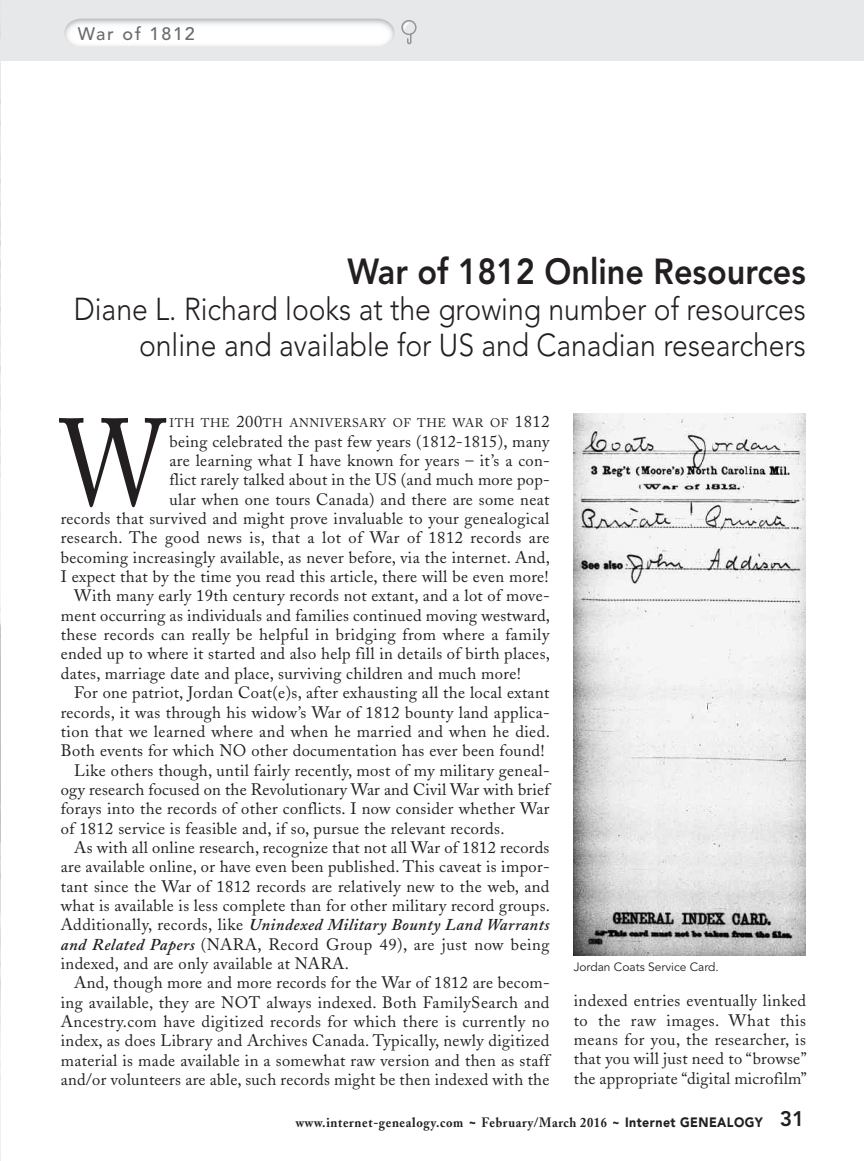
<style>
.page{position:relative;width:864px;height:1161px;background:#fff}
.page>*{position:absolute;margin:0;border:0;box-sizing:border-box;transform-origin:0 0}
.t1{font:122.25px "Adobe Caslon";color:#231f20;scale:.81 1}
.t2{font:800 36px "Avenir";color:#231f20;scale:.9 1}
.t3{font:300 31.5px/36px "Avenir";color:#231f20;text-align:right;scale:.9 1}
.t4{font:500 18px "Avenir";letter-spacing:.1em;color:#6b6b6e}
.t5{font:16.5px/19.4px "Adobe Caslon";letter-spacing:.02em;color:#231f20;text-align:justify}
.t6{font:italic 600 16.5px "Adobe Caslon";letter-spacing:.025em;color:#231f20}
.t7{font:700 13.5px "Adobe Caslon";letter-spacing:.05em;color:#231f20;scale:.92 1}
.t8{font:12.3px "Adobe Caslon";letter-spacing:.04em;color:#231f20}
.t9{font:12px "Avenir";color:#231f20}
.s1{font-size:16.5px}
.s2{font-weight:400;font-style:normal}
.s3{font-weight:600;font-style:italic}
.s4{font-family:"Avenir";font-weight:900}
.s5{font-family:"Avenir";font-weight:800;font-size:21px}
</style>
<div class="page">
<svg style="left:1px;top:0;width:863px;height:61px;background:#e9eaeb"></svg>
<div style="left:401px;top:20px;width:16px;height:15px;border:2px solid #939598;border-radius:50%"></div>
<svg style="left:403px;top:22px;width:9px;height:22px"></svg>
<img style="left:574px;top:414px;width:232px;height:541px">
<img style="left:0;top:0;width:1px;height:1161px">
<p class="t4" style="left:78px;top:26px;width:119px">War of 1812</p>
<h2 class="t2" style="left:347px;top:257px;width:511px">War of 1812 Online Resources</h2>
<h3 class="t3" style="left:74px;top:294px;width:815px">Diane L. Richard looks at the growing number of resources online and available for US and Canadian researchers</h3>
<h1 class="t1" style="left:61px;top:418px;width:130px">W</h1>
<p class="t8" style="left:170px;top:419px;width:381px">ITH THE <span class="s1">200</span>TH ANNIVERSARY OF THE WAR OF <span class="s1">1812</span></p>
<p class="t5" style="left:170px;top:434px;width:381px">being celebrated the past few years (1812-1815), many</p>
<p class="t5" style="left:170px;top:453px;width:382px">are learning what I have known for years – it’s a con-</p>
<p class="t5" style="left:170px;top:472px;width:382px">flict rarely talked about in the US (and much more pop-</p>
<p class="t5" style="left:170px;top:492px;width:381px">ular when one tours Canada) and there are some neat</p>
<p class="t5" style="left:61px;top:511px;width:490px">records that survived and might prove invaluable to your genealogical</p>
<p class="t5" style="left:61px;top:530px;width:490px">research. The good news is, that a lot of War of 1812 records are</p>
<p class="t5" style="left:61px;top:550px;width:491px">becoming increasingly available, as never before, via the internet. And,</p>
<p class="t5" style="left:61px;top:569px;width:490px">I expect that by the time you read this article, there will be even more!</p>
<p class="t5" style="left:74px;top:588px;width:477px">With many early 19th century records not extant, and a lot of move-</p>
<p class="t5" style="left:61px;top:608px;width:491px">ment occurring as individuals and families continued moving westward,</p>
<p class="t5" style="left:61px;top:627px;width:490px">these records can really be helpful in bridging from where a family</p>
<p class="t5" style="left:61px;top:646px;width:491px">ended up to where it started and also help fill in details of birth places,</p>
<p class="t5" style="left:61px;top:666px;width:462px">dates, marriage date and place, surviving children and much more!</p>
<p class="t5" style="left:74px;top:685px;width:477px">For one patriot, Jordan Coat(e)s, after exhausting all the local extant</p>
<p class="t5" style="left:61px;top:704px;width:491px">records, it was through his widow’s War of 1812 bounty land applica-</p>
<p class="t5" style="left:61px;top:724px;width:491px">tion that we learned where and when he married and when he died.</p>
<p class="t5" style="left:61px;top:743px;width:485px">Both events for which NO other documentation has ever been found!</p>
<p class="t5" style="left:74px;top:762px;width:477px">Like others though, until fairly recently, most of my military geneal-</p>
<p class="t5" style="left:61px;top:782px;width:490px">ogy research focused on the Revolutionary War and Civil War with brief</p>
<p class="t5" style="left:61px;top:801px;width:490px">forays into the records of other conflicts. I now consider whether War</p>
<p class="t5" style="left:61px;top:820px;width:445px">of 1812 service is feasible and, if so, pursue the relevant records.</p>
<p class="t5" style="left:74px;top:840px;width:477px">As with all online research, recognize that not all War of 1812 records</p>
<p class="t5" style="left:61px;top:859px;width:491px">are available online, or have even been published. This caveat is impor-</p>
<p class="t5" style="left:61px;top:878px;width:490px">tant since the War of 1812 records are relatively new to the web, and</p>
<p class="t5" style="left:61px;top:898px;width:491px">what is available is less complete than for other military record groups.</p>
<p class="t6" style="left:61px;top:919px;width:490px"><span class="s2">Additionally, records, like</span> Unindexed Military Bounty Land Warrants</p>
<p class="t5" style="left:61px;top:936px;width:490px"><span class="s3">and Related Papers</span> (NARA, Record Group 49), are just now being</p>
<p class="t5" style="left:61px;top:956px;width:290px">indexed, and are only available at NARA.</p>
<p class="t5" style="left:74px;top:975px;width:477px">And, though more and more records for the War of 1812 are becom-</p>
<p class="t5" style="left:61px;top:994px;width:490px">ing available, they are NOT always indexed. Both FamilySearch and</p>
<p class="t5" style="left:61px;top:1014px;width:490px">Ancestry.com have digitized records for which there is currently no</p>
<p class="t5" style="left:61px;top:1033px;width:490px">index, as does Library and Archives Canada. Typically, newly digitized</p>
<p class="t5" style="left:61px;top:1052px;width:490px">material is made available in a somewhat raw version and then as staff</p>
<p class="t5" style="left:61px;top:1072px;width:490px">and/or volunteers are able, such records might be then indexed with the</p>
<p class="t9" style="left:574px;top:962px;width:147px">Jordan Coats Service Card.</p>
<p class="t5" style="left:574px;top:993px;width:234px">indexed entries eventually linked to the raw images. What this means for you, the researcher, is that you will just need to “browse” the appropriate “digital microfilm”</p>
<p class="t7" style="left:296px;top:1117px;width:554px">www.internet-genealogy.com <span class="s4">~</span> February/March 2016 <span class="s4">~ Internet GENEALOGY</span> <span class="s5">31</span></p>
</div>
